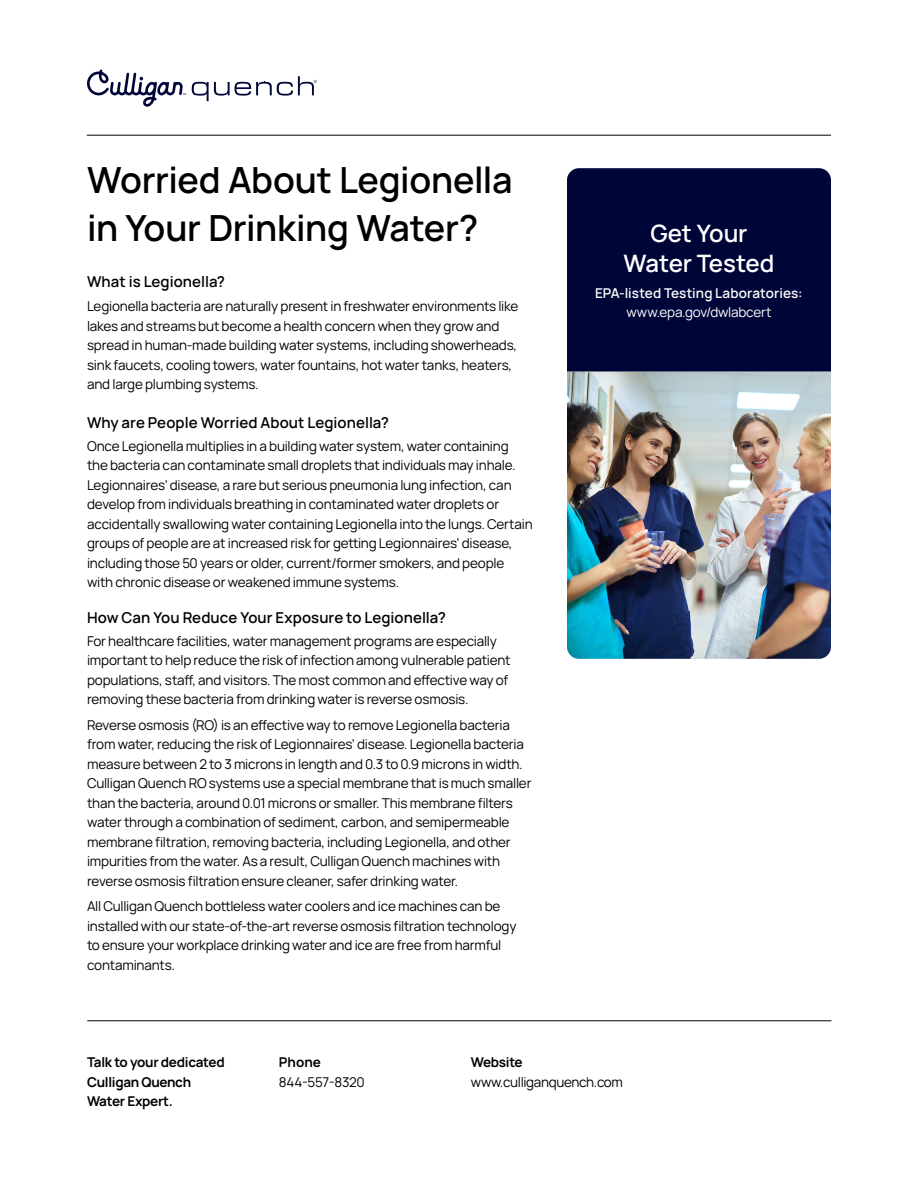
<style>
.page{position:relative;width:918px;height:1188px;background:#fff}
.page>*{position:absolute;margin:0;border:0;box-sizing:border-box;transform-origin:0 0}
.t1{font:600 36px/48px "Manrope";letter-spacing:-.01em;color:#000}
.t2{font:600 24px/30px "Manrope";letter-spacing:-.005em;color:#fff;text-align:center}
.t3{font:600 15px "Manrope";color:#000}
.t4{font:13.5px/19.5px "Manrope";letter-spacing:-.015em;color:#000}
.t5{font:700 13.5px/19.5px "Manrope";letter-spacing:-.02em;color:#000}
.t6{font:600 13.5px "Manrope";letter-spacing:.005em;color:#fff}
.t7{font:13.5px "Manrope";letter-spacing:-.015em;color:#fff}
</style>
<div class="page">
<hr style="left:87px;top:135px;width:744px;height:1px;background:#000">
<svg style="left:192px;top:76px;width:125px;height:25px"></svg>
<svg style="left:87px;top:69px;width:99px;height:38px"></svg>
<hr style="left:87px;top:1021px;width:744px;height:1px;background:#000">
<div style="left:567px;top:168px;width:264px;height:204px;background:#000538"></div>
<img style="left:567px;top:372px;width:264px;height:287px">
<h1 class="t1" style="left:87px;top:156px;width:427px">Worried About Legionella in Your Drinking Water?</h1>
<p class="t3" style="left:87px;top:272px;width:140px">What is Legionella?</p>
<p class="t4" style="left:87px;top:297px;width:433px">Legionella bacteria are naturally present in freshwater environments like lakes and streams but become a health concern when they grow and spread in human-made building water systems, including showerheads, sink faucets, cooling towers, water fountains, hot water tanks, heaters, and large plumbing systems.</p>
<p class="t3" style="left:87px;top:413px;width:303px">Why are People Worried About Legionella?</p>
<p class="t4" style="left:87px;top:436px;width:447px">Once Legionella multiplies in a building water system, water containing the bacteria can contaminate small droplets that individuals may inhale.<br>Legionnaires’ disease, a rare but serious pneumonia lung infection, can develop from individuals breathing in contaminated water droplets or accidentally swallowing water containing Legionella into the lungs. Certain groups of people are at increased risk for getting Legionnaires’ disease, including those 50 years or older, current/former smokers, and people with chronic disease or weakened immune systems.</p>
<p class="t3" style="left:87px;top:608px;width:360px">How Can You Reduce Your Exposure to Legionella?</p>
<p class="t4" style="left:87px;top:631px;width:425px">For healthcare facilities, water management programs are especially important to help reduce the risk of infection among vulnerable patient populations, staff, and visitors. The most common and effective way of removing these bacteria from drinking water is reverse osmosis.</p>
<p class="t4" style="left:87px;top:715px;width:446px">Reverse osmosis (RO) is an effective way to remove Legionella bacteria from water, reducing the risk of Legionnaires’ disease. Legionella bacteria measure between 2 to 3 microns in length and 0.3 to 0.9 microns in width.<br>Culligan Quench RO systems use a special membrane that is much smaller than the bacteria, around 0.01 microns or smaller. This membrane filters water through a combination of sediment, carbon, and semipermeable membrane filtration, removing bacteria, including Legionella, and other impurities from the water. As a result, Culligan Quench machines with reverse osmosis filtration ensure cleaner, safer drinking water.</p>
<p class="t4" style="left:87px;top:897px;width:431px">All Culligan Quench bottleless water coolers and ice machines can be installed with our state-of-the-art reverse osmosis filtration technology to ensure your workplace drinking water and ice are free from harmful contaminants.</p>
<h2 class="t2" style="left:624px;top:219px;width:152px">Get Your<br>Water Tested</h2>
<p class="t6" style="left:595px;top:284px;width:209px">EPA-listed Testing Laboratories:</p>
<p class="t7" style="left:627px;top:304px;width:146px">www.epa.gov/dwlabcert</p>
<p class="t5" style="left:87px;top:1053px;width:139px">Talk to your dedicated<br>Culligan Quench<br>Water Expert.</p>
<p class="t5" style="left:279px;top:1053px;width:43px">Phone</p>
<p class="t4" style="left:279px;top:1072px;width:87px">844-557-8320</p>
<p class="t5" style="left:471px;top:1053px;width:53px">Website</p>
<p class="t4" style="left:471px;top:1072px;width:154px">www.culliganquench.com</p>
</div>
